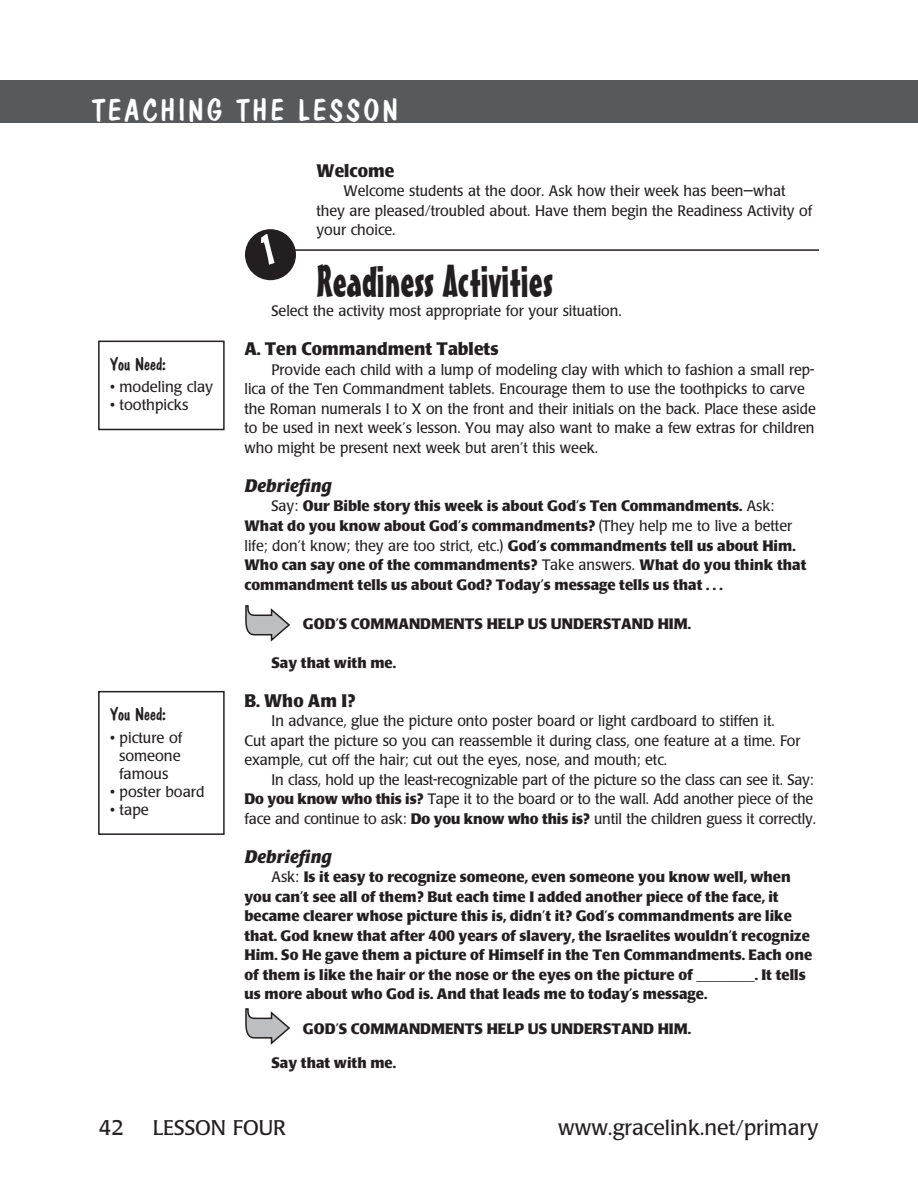
<style>
.page{position:relative;width:918px;height:1202px;background:#fff}
.page>*{position:absolute;margin:0;border:0;box-sizing:border-box;transform-origin:0 0}
.section_title{font:45px "Mister Earl BT";color:#231f20}
.t1{font:30px "Dom Casual D";letter-spacing:.1em;color:#fff}
.t2{font:21px "Poppl Laudatio";color:#231f20}
.subhead{font:700 18px "Poppl Laudatio";color:#231f20;scale:.95 1}
.subhead-2{font:italic 700 18px "Poppl Laudatio";color:#231f20}
.You_Need_head{font:18px "Dom Casual D";color:#231f20}
.body{font:15px/19.5px "Poppl Laudatio";color:#231f20;scale:.95 1}
.body-2{font:700 15px/19.5px "Poppl Laudatio";color:#231f20}
.Welcome{font:15px/19.5px "Poppl Laudatio";color:#231f20;scale:.95 1}
.body-Xindent{font:700 15px "Poppl Laudatio";color:#231f20}
.You_Need_items{font:15px/18px "Poppl Laudatio";color:#231f20;text-align:center}
.s1{font-weight:400}
.s2{font-weight:700}
</style>
<div class="page">
<div style="left:245px;top:229px;width:51px;height:51px;background:#231f20;border-radius:50%"></div>
<svg style="left:261px;top:234px;width:14px;height:31px"></svg>
<hr style="left:292px;top:249px;width:527px;height:2px;background:#231f20">
<div style="left:0;top:80px;width:891px;height:43px;background:#58595b"></div>
<div style="left:891px;top:80px;width:27px;height:43px;background:#58595b"></div>
<div style="left:98px;top:340px;width:127px;height:90px;border:2px solid #231f20"></div>
<svg style="left:245px;top:605px;width:45px;height:36px"></svg>
<div style="left:98px;top:691px;width:127px;height:144px;border:2px solid #231f20"></div>
<svg style="left:245px;top:1008px;width:45px;height:36px"></svg>
<p class="t1" style="left:92px;top:92px;width:307px">TEACHING THE LESSON</p>
<p class="You_Need_head" style="left:110px;top:353px;width:58px">You Need:</p>
<p class="You_Need_items" style="left:110px;top:378px;width:104px">• modeling clay</p>
<p class="You_Need_items" style="left:110px;top:396px;width:80px">• toothpicks</p>
<p class="You_Need_head" style="left:110px;top:703px;width:58px">You Need:</p>
<p class="You_Need_items" style="left:110px;top:728px;width:74px">• picture of someone famous</p>
<p class="You_Need_items" style="left:110px;top:782px;width:96px">• poster board</p>
<p class="You_Need_items" style="left:110px;top:800px;width:40px">• tape</p>
<p class="subhead" style="left:317px;top:160px;width:84px">Welcome</p>
<p class="Welcome" style="left:316px;top:182px;width:523px;text-indent:27px">Welcome students at the door. Ask how their week has been—what they are pleased/troubled about. Have them begin the Readiness Activity of your choice.</p>
<p class="section_title" style="left:317px;top:253px;width:238px">Readiness Activities</p>
<p class="body" style="left:272px;top:302px;width:370px">Select the activity most appropriate for your situation.</p>
<p class="subhead" style="left:244px;top:339px;width:269px">A. Ten Commandment Tablets</p>
<p class="body" style="left:244px;top:360px;width:603px;text-indent:27px">Provide each child with a lump of modeling clay with which to fashion a small rep&shy;lica of the Ten Commandment tablets. Encourage them to use the toothpicks to carve the Roman numerals I to X on the front and their initials on the back. Place these aside to be used in next week’s lesson. You may also want to make a few extras for children who might be present next week but aren’t this week.</p>
<p class="subhead-2" style="left:244px;top:475px;width:89px">Debriefing</p>
<p class="body-2" style="left:244px;top:497px;width:563px;text-indent:27px"><span class="s1">Say:</span> Our Bible story this week is about God’s Ten Commandments. <span class="s1">Ask:<br></span>What do you know about God’s commandments? <span class="s1">(They help me to live a better life; don’t know; they are too strict, etc.)</span> God’s commandments tell us about Him.<br>Who can say one of the commandments? <span class="s1">Take answers.</span> What do you think that commandment tells us about God? Today’s message tells us that . . .</p>
<p class="body-Xindent" style="left:303px;top:615px;width:389px">GOD’S COMMANDMENTS HELP US UNDERSTAND HIM.</p>
<p class="body-2" style="left:272px;top:653px;width:126px">Say that with me.</p>
<p class="subhead" style="left:244px;top:690px;width:118px">B. Who Am I?</p>
<p class="body" style="left:244px;top:711px;width:587px;text-indent:27px">In advance, glue the picture onto poster board or light cardboard to stiffen it.<br>Cut apart the picture so you can reassemble it during class, one feature at a time. For example, cut off the hair; cut out the eyes, nose, and mouth; etc.</p>
<p class="body" style="left:244px;top:770px;width:603px;text-indent:27px">In class, hold up the least-recognizable part of the picture so the class can see it. Say:<br><span class="s2">Do you know who this is?</span> Tape it to the board or to the wall. Add another piece of the face and continue to ask: <span class="s2">Do you know who this is?</span> until the children guess it correctly.</p>
<p class="subhead-2" style="left:244px;top:846px;width:89px">Debriefing</p>
<p class="body-2" style="left:244px;top:867px;width:569px;text-indent:27px"><span class="s1">Ask:</span> Is it easy to recognize someone, even someone you know well, when you can’t see all of them? But each time I added another piece of the face, it became clearer whose picture this is, didn’t it? God’s commandments are like that. God knew that after 400 years of slavery, the Israelites wouldn’t recognize Him. So He gave them a picture of Himself in the Ten Commandments. Each one of them is like the hair or the nose or the eyes on the picture of ________. It tells us more about who God is. And that leads me to today’s message.</p>
<p class="body-Xindent" style="left:303px;top:1020px;width:389px">GOD’S COMMANDMENTS HELP US UNDERSTAND HIM.</p>
<p class="body-2" style="left:272px;top:1053px;width:126px">Say that with me.</p>
<p class="t2" style="left:99px;top:1115px;width:27px">42</p>
<p class="t2" style="left:153px;top:1115px;width:135px">LESSON FOUR</p>
<p class="t2" style="left:558px;top:1115px;width:262px">www.gracelink.net/primary</p>
</div>
